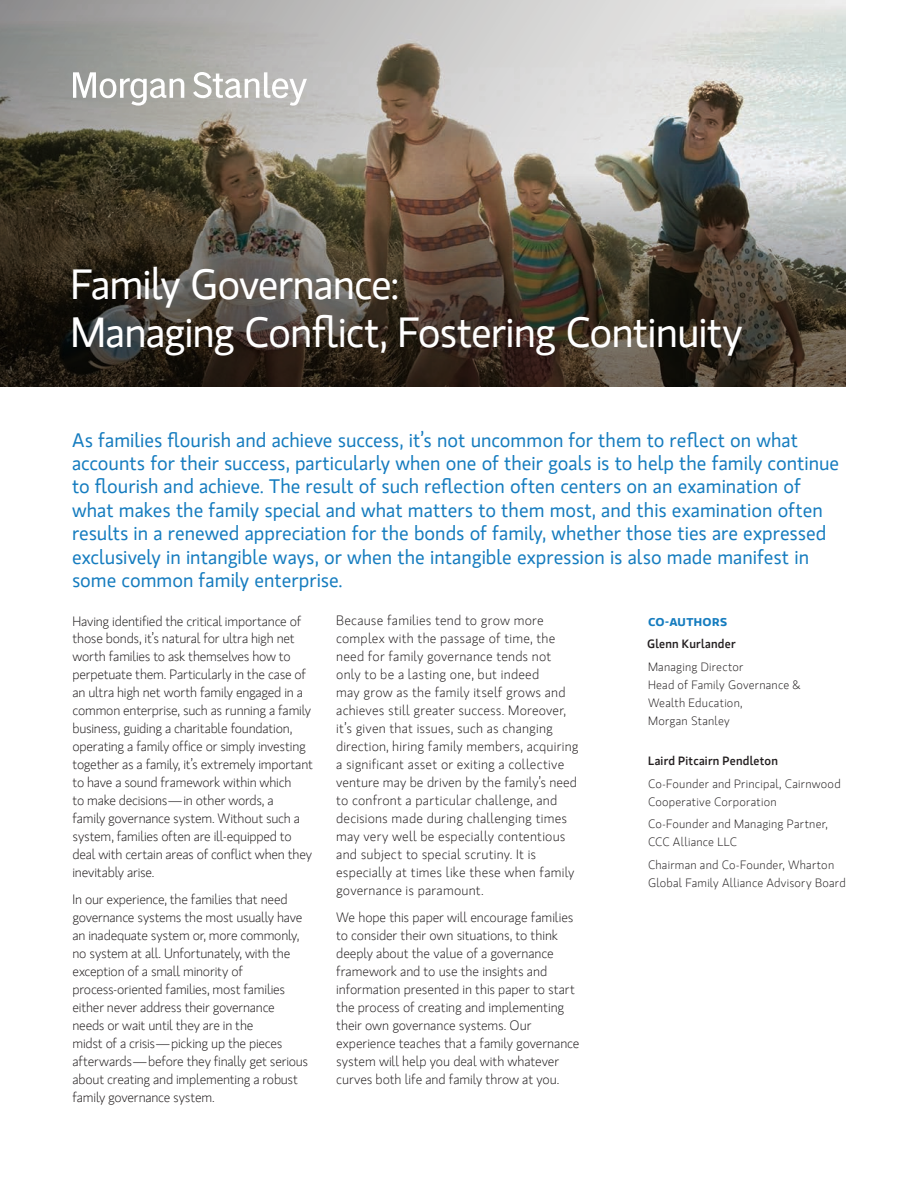
<style>
.page{position:relative;width:918px;height:1188px;background:#fff}
.page>*{position:absolute;margin:0;border:0;box-sizing:border-box;transform-origin:0 0}
.t1{font:42px/48px "MS Gloriola II Std";letter-spacing:-.025em;color:#fff}
.t2{font:19.5px/23.4px "MS Gloriola II Std";color:#157cbf}
.t3{font:300 13.5px/18px "MS Gloriola II Std";letter-spacing:-.01em;color:#231f20}
.t4{font:300 13.5px/18px "MS Gloriola II Std";letter-spacing:.015em;color:#231f20}
.t5{font:300 12px/18px "MS Gloriola II Std";letter-spacing:.02em;color:#231f20}
.t6{font:500 12px "MS Gloriola II Std";letter-spacing:.02em;color:#231f20}
.t7{font:700 11.25px "MS Gloriola II Std";letter-spacing:.03em;color:#157cbf;scale:1.1 1}
</style>
<div class="page">
<img style="left:0;top:0;width:846px;height:387px">
<svg style="left:73px;top:72px;width:234px;height:34px"></svg>
<h1 class="t1" style="left:70px;top:259px;width:674px">Family Governance:<br>Managing Conflict, Fostering Continuity</h1>
<p class="t2" style="left:72px;top:428px;width:769px">As families flourish and achieve success, it’s not uncommon for them to reflect on what accounts for their success, particularly when one of their goals is to help the family continue to flourish and achieve. The result of such reflection often centers on an examination of what makes the family special and what matters to them most, and this examination often results in a renewed appreciation for the bonds of family, whether those ties are expressed exclusively in intangible ways, or when the intangible expression is also made manifest in some common family enterprise.</p>
<p class="t3" style="left:72px;top:612px;width:242px">Having identified the critical importance of those bonds, it’s natural for ultra high net worth families to ask themselves how to perpetuate them. Particularly in the case of an ultra high net worth family engaged in a common enterprise, such as running a family business, guiding a charitable foundation, operating a family office or simply investing together as a family, it’s extremely important to have a sound framework within which<br>to make decisions—in other words, a<br>family governance system. Without such a system, families often are ill-equipped to deal with certain areas of conflict when they inevitably arise.</p>
<p class="t3" style="left:72px;top:891px;width:237px">In our experience, the families that need governance systems the most usually have an inadequate system or, more commonly, no system at all. Unfortunately, with the exception of a small minority of process-oriented families, most families either never address their governance needs or wait until they are in the<br>midst of a crisis—picking up the pieces afterwards—before they finally get serious about creating and implementing a robust family governance system.</p>
<p class="t4" style="left:336px;top:611px;width:244px">Because families tend to grow more complex with the passage of time, the need for family governance tends not only to be a lasting one, but indeed<br>may grow as the family itself grows and achieves still greater success. Moreover, it’s given that issues, such as changing direction, hiring family members, acquiring a significant asset or exiting a collective venture may be driven by the family’s need to confront a particular challenge, and decisions made during challenging times may very well be especially contentious and subject to special scrutiny. It is especially at times like these when family governance is paramount.</p>
<p class="t3" style="left:336px;top:908px;width:245px">We hope this paper will encourage families to consider their own situations, to think deeply about the value of a governance framework and to use the insights and information presented in this paper to start the process of creating and implementing their own governance systems. Our experience teaches that a family governance system will help you deal with whatever curves both life and family throw at you.</p>
<p class="t7" style="left:648px;top:614px;width:74px">CO-AUTHORS</p>
<p class="t6" style="left:647px;top:635px;width:90px">Glenn Kurlander</p>
<p class="t5" style="left:648px;top:657px;width:154px">Managing Director<br>Head of Family Governance &amp;<br>Wealth Education,<br>Morgan Stanley</p>
<p class="t6" style="left:648px;top:752px;width:132px">Laird Pitcairn Pendleton</p>
<p class="t5" style="left:648px;top:774px;width:194px">Co-Founder and Principal, Cairnwood<br>Cooperative Corporation</p>
<p class="t5" style="left:648px;top:815px;width:181px">Co-Founder and Managing Partner,<br>CCC Alliance LLC</p>
<p class="t5" style="left:648px;top:855px;width:199px">Chairman and Co-Founder, Wharton<br>Global Family Alliance Advisory Board</p>
</div>
